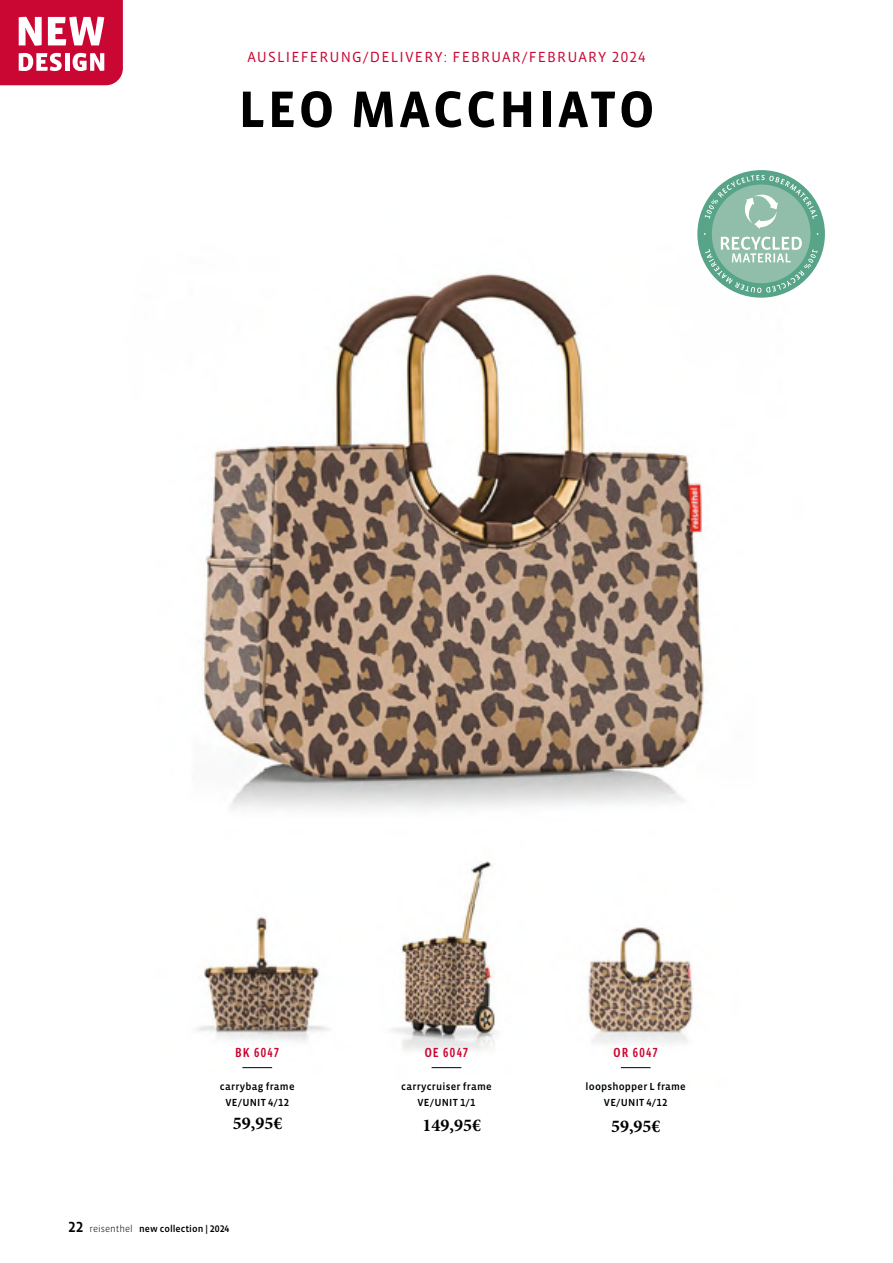
<style>
.page{position:relative;width:893px;height:1263px;background:#fff}
.page>*{position:absolute;margin:0;border:0;box-sizing:border-box;transform-origin:0 0}
.t1{font:700 52.5px "Vista Sans OT";letter-spacing:.05em;color:#000}
.t2{font:700 18px "Minion Pro";color:#000}
.t3{font:15px "Vista Sans OTCE";letter-spacing:.08em;color:#ca0733}
.t4{font:500 13.5px "Vista Sans Nar OT";letter-spacing:.09em;color:#ca0733}
.t5{font:500 10.5px/16.5px "Vista Sans OT";letter-spacing:.02em;color:#000;text-align:center}
.t6{font:500 9.75px "Vista Sans OT";color:#000}
.s1{font-size:15px}
.s2{font-weight:300}
</style>
<div class="page">
<img style="left:4px;top:85px;width:821px;height:984px">
<hr style="left:242px;top:1067px;width:30px;height:1px;background:#000">
<svg style="left:432px;top:1067px;width:29px;height:1px"></svg>
<hr style="left:621px;top:1067px;width:30px;height:1px;background:#000">
<div style="left:697px;top:170px;width:128px;height:128px;background:#58a489;border-radius:50%"></div>
<svg style="left:704px;top:175px;width:114px;height:118px"></svg>
<svg style="left:0;top:0;width:123px;height:85px"></svg>
<h3 class="t3" style="left:247px;top:48px;width:400px">AUSLIEFERUNG/DELIVERY: FEBRUAR/FEBRUARY 2024</h3>
<h1 class="t1" style="left:238px;top:82px;width:418px">LEO MACCHIATO</h1>
<p class="t4" style="left:235px;top:1045px;width:45px">BK 6047</p>
<p class="t5" style="left:220px;top:1078px;width:76px">carrybag frame<br>VE/UNIT 4/12</p>
<p class="t4" style="left:425px;top:1045px;width:45px">OE 6047</p>
<p class="t5" style="left:401px;top:1078px;width:92px">carrycruiser frame<br>VE/UNIT 1/1</p>
<p class="t4" style="left:613px;top:1045px;width:46px">OR 6047</p>
<p class="t5" style="left:586px;top:1078px;width:102px">loopshopper L frame<br>VE/UNIT 4/12</p>
<h2 class="t2" style="left:233px;top:1111px;width:51px">59,95€</h2>
<h2 class="t2" style="left:422px;top:1113px;width:60px">149,95€</h2>
<h2 class="t2" style="left:611px;top:1114px;width:51px">59,95€</h2>
<p class="t6" style="left:68px;top:1224px;width:163px"><span class="s1">22</span> <span class="s2">reisenthel</span> new collection | 2024</p>
</div>
